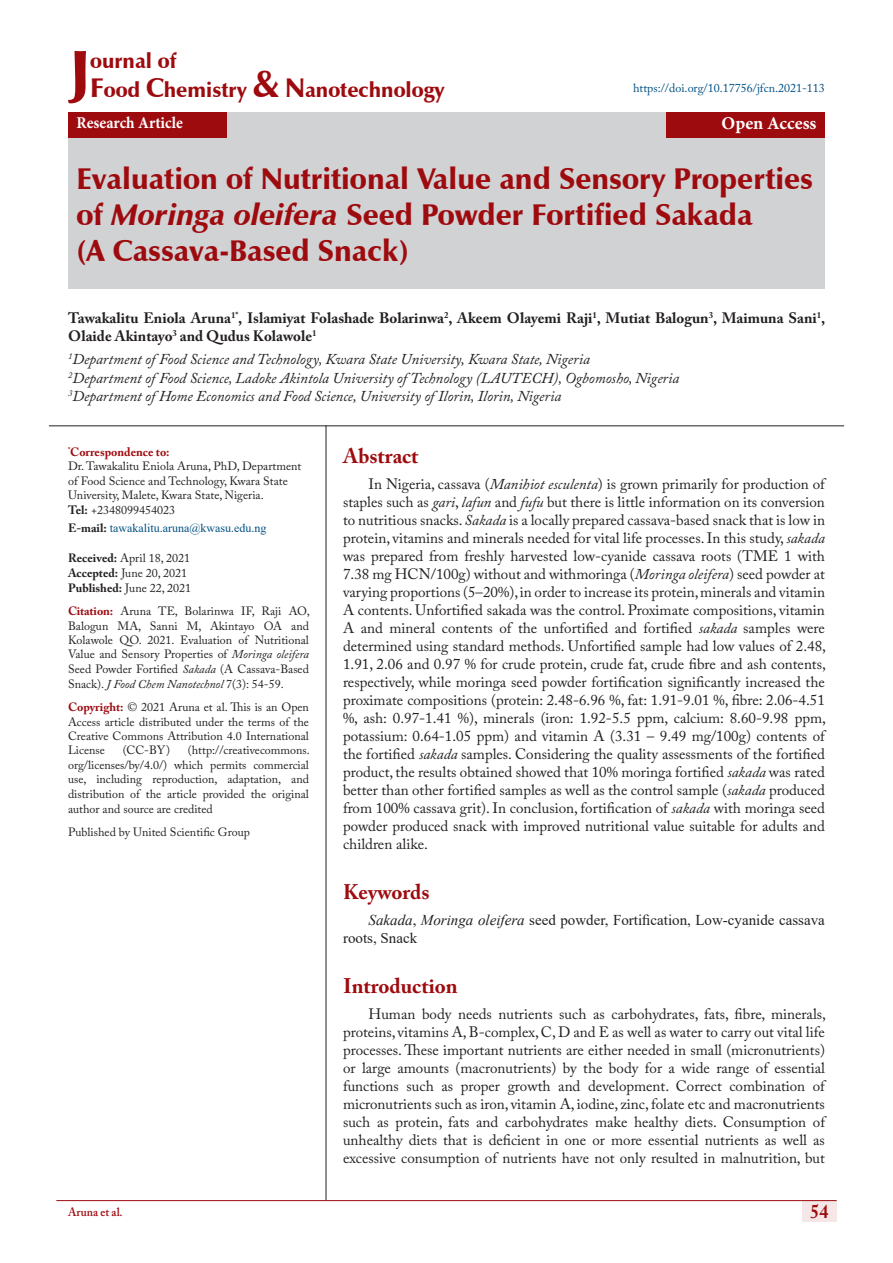
<style>
.page{position:relative;width:893px;height:1263px;background:#fff}
.page>*{position:absolute;margin:0;border:0;box-sizing:border-box;transform-origin:0 0}
.t1{font:900 62.1px "Zapf Humanist 601 BT";color:#9e0b0f}
.t2{font:900 30px/36px "Zapf Humanist 601 BT";color:#9e0b0f}
.t3{font:900 21px/29.4px "Zapf Humanist 601 BT";color:#9e0b0f}
.Heading{font:700 21px "Adobe Caslon Pro";color:#9e0b0f}
.t4{font:700 19.5px "Adobe Caslon Pro";color:#9e0b0f;scale:.9 1}
.t5{font:700 18px "Minion Pro";color:#fff}
.t6{font:700 16.5px "Minion Pro";color:#fff;scale:.94 1}
.List_Paragraph{font:15px/18px "Adobe Caslon Pro";color:#231f20;text-align:justify}
.t7{font:italic 15px "Adobe Caslon Pro";color:#231f20}
.t8{font:700 15px/18px "Adobe Caslon Pro";color:#231f20}
.t9{font:15px/18px "Times New Roman";color:#231f20}
.t10{font:12px/14.5px "Adobe Caslon Pro";color:#231f20;text-align:justify}
.t11{font:12px "Adobe Caslon Pro";color:#005082}
.t12{font:12px "Times New Roman";color:#005082}
.t13{font:700 12px "Adobe Caslon Pro";color:#9e0b0f}
.t14{font:600 12px "Adobe Caslon Pro";color:#9e0b0f;scale:.95 1}
.s1{font-size:27px}
.s2{font-size:37.5px}
.s3{font-style:italic}
.s4{font-weight:700}
.s5{font-family:"Adobe Caslon Pro";font-weight:700;color:#231f20}
.s6{font-weight:700;color:#9e0b0f}
</style>
<div class="page">
<div style="left:802px;top:1200px;width:35px;height:21px;background:#f5e7e7"></div>
<hr style="left:56px;top:1200px;width:781px;height:1px;background:#9e0b0f">
<div style="left:68px;top:112px;width:757px;height:177px;background:#d1d2d4"></div>
<div style="left:68px;top:112px;width:159px;height:26px;background:#9e0b0f"></div>
<div style="left:666px;top:112px;width:159px;height:26px;background:#9e0b0f"></div>
<hr style="left:326px;top:425px;width:1px;height:775px;background:#231f20">
<hr style="left:49px;top:425px;width:795px;height:1px;background:#231f20">
<p class="t1" style="left:70px;top:34px;width:22px">J</p>
<p class="t3" style="left:90px;top:46px;width:356px">ournal of<br><span class="s1">F</span>ood <span class="s1">C</span>hemistry <span class="s2">&amp;</span> <span class="s1">N</span>anotechnology</p>
<p class="t11" style="left:633px;top:81px;width:193px">https://doi.org/10.17756/jfcn.2021-113</p>
<p class="t6" style="left:77px;top:111px;width:115px">Research Article</p>
<p class="t5" style="left:721px;top:111px;width:96px">Open Access</p>
<p class="t2" style="left:77px;top:161px;width:738px">Evaluation of Nutritional Value and Sensory Properties of <span class="s3">Moringa oleifera</span> Seed Powder Fortified Sakada<br>(A Cassava-Based Snack)</p>
<p class="t8" style="left:68px;top:309px;width:759px">Tawakalitu Eniola Aruna<sup>1*</sup>, Islamiyat Folashade Bolarinwa<sup>2</sup>, Akeem Olayemi Raji<sup>1</sup>, Mutiat Balogun<sup>3</sup>, Maimuna Sani<sup>1</sup>,<br>Olaide Akintayo<sup>3</sup> and Qudus Kolawole<sup>1</sup></p>
<p class="t7" style="left:68px;top:350px;width:523px"><sup>1</sup>Department of Food Science and Technology, Kwara State University, Kwara State, Nigeria</p>
<p class="t7" style="left:68px;top:369px;width:613px"><sup>2</sup>Department of Food Science, Ladoke Akintola University of Technology (LAUTECH), Ogbomosho, Nigeria</p>
<p class="t7" style="left:68px;top:387px;width:495px"><sup>3</sup>Department of Home Economics and Food Science, University of Ilorin, Ilorin, Nigeria</p>
<p class="t13" style="left:68px;top:445px;width:103px"><sup>*</sup>Correspondence to:</p>
<p class="t10" style="left:68px;top:459px;width:235px;text-align:left">Dr. Tawakalitu Eniola Aruna, PhD, Department of Food Science and Technology, Kwara State<br>University, Malete, Kwara State, Nigeria.</p>
<p class="t10" style="left:68px;top:502px;width:109px"><span class="s4">Tel:</span> +2348099454023</p>
<p class="t12" style="left:68px;top:519px;width:200px"><span class="s5">E-mail:</span> tawakalitu.aruna@kwasu.edu.ng</p>
<p class="t10" style="left:68px;top:550px;width:124px"><span class="s4">Received:</span> April 18, 2021</p>
<p class="t10" style="left:68px;top:565px;width:121px"><span class="s4">Accepted:</span> June 20, 2021</p>
<p class="t10" style="left:68px;top:580px;width:125px"><span class="s4">Published:</span> June 22, 2021</p>
<p class="t10" style="left:68px;top:604px;width:243px"><span class="s6">Citation:</span> Aruna TE, Bolarinwa IF, Raji AO, Balogun MA, Sanni M, Akintayo OA and Kolawole QO. 2021. Evaluation of Nutritional Value and Sensory Properties of <span class="s3">Moringa oleifera </span>Seed Powder Fortified <span class="s3">Sakada</span> (A Cassava-Based Snack). <span class="s3">J Food Chem Nanotechnol</span> 7(3): 54-59.</p>
<p class="t10" style="left:68px;top:700px;width:242px"><span class="s6">Copyright:</span> © 2021 Aruna et al. This is an Open Access article distributed under the terms of the Creative Commons Attribution 4.0 International License</p>
<p class="t10" style="left:68px;top:743px;width:243px;text-indent:120px">(http://creativecommons. org/licenses/by/4.0/) which permits commercial use, including reproduction, adaptation, and distribution of the article provided the original author and source are credited</p>
<p class="t10" style="left:68px;top:825px;width:183px">Published by United Scientific Group</p>
<p class="t10" style="left:123px;top:743px;width:49px">(CC-BY)</p>
<p class="Heading" style="left:343px;top:443px;width:77px">Abstract</p>
<p class="List_Paragraph" style="left:343px;top:475px;width:484px;text-indent:26px">In Nigeria, cassava (<span class="s3">Manihiot esculenta</span>) is grown primarily for production of staples such as <span class="s3">gari</span>, <span class="s3">lafun</span> and <span class="s3">fufu</span> but there is little information on its conversion to nutritious snacks. <span class="s3">Sakada</span> is a locally prepared cassava-based snack that is low in protein, vitamins and minerals needed for vital life processes. In this study, <span class="s3">sakada </span>was prepared from freshly harvested low-cyanide cassava roots (TME 1 with 7.38 mg HCN/100g) without and withmoringa (<span class="s3">Moringa oleifera</span>) seed powder at varying proportions (5–20%), in order to increase its protein, minerals and vitamin A contents. Unfortified sakada was the control. Proximate compositions, vitamin A and mineral contents of the unfortified and fortified <span class="s3">sakada</span> samples were determined using standard methods. Unfortified sample had low values of 2.48, 1.91, 2.06 and 0.97 % for crude protein, crude fat, crude fibre and ash contents, respectively, while moringa seed powder fortification significantly increased the proximate compositions (protein: 2.48-6.96 %, fat: 1.91-9.01 %, fibre: 2.06-4.51 %, ash: 0.97-1.41 %), minerals (iron: 1.92-5.5 ppm, calcium: 8.60-9.98 ppm, potassium: 0.64-1.05 ppm) and vitamin A (3.31 – 9.49 mg/100g) contents of the fortified <span class="s3">sakada</span> samples. Considering the quality assessments of the fortified product, the results obtained showed that 10% moringa fortified <span class="s3">sakada</span> was rated better than other fortified samples as well as the control sample (<span class="s3">sakada</span> produced from 100% cassava grit). In conclusion, fortification of <span class="s3">sakada</span> with moringa seed powder produced snack with improved nutritional value suitable for adults and children alike.</p>
<p class="Heading" style="left:343px;top:879px;width:88px">Keywords</p>
<p class="t9" style="left:343px;top:911px;width:483px;text-indent:26px"><span class="s3">Sakada</span>, <span class="s3">Moringa oleifera</span> seed powder, Fortification, Low-cyanide cassava roots, Snack</p>
<p class="Heading" style="left:343px;top:973px;width:116px">Introduction</p>
<p class="List_Paragraph" style="left:343px;top:1005px;width:484px;text-indent:26px">Human body needs nutrients such as carbohydrates, fats, fibre, minerals, proteins, vitamins A, B-complex, C, D and E as well as water to carry out vital life processes. These important nutrients are either needed in small (micronutrients) or large amounts (macronutrients) by the body for a wide range of essential functions such as proper growth and development. Correct combination of micronutrients such as iron, vitamin A, iodine, zinc, folate etc and macronutrients such as protein, fats and carbohydrates make healthy diets. Consumption of unhealthy diets that is deficient in one or more essential nutrients as well as excessive consumption of nutrients have not only resulted in malnutrition, but</p>
<p class="t14" style="left:68px;top:1204px;width:59px">Aruna et al.</p>
<h3 class="t4" style="left:811px;top:1200px;width:21px">54</h3>
</div>
